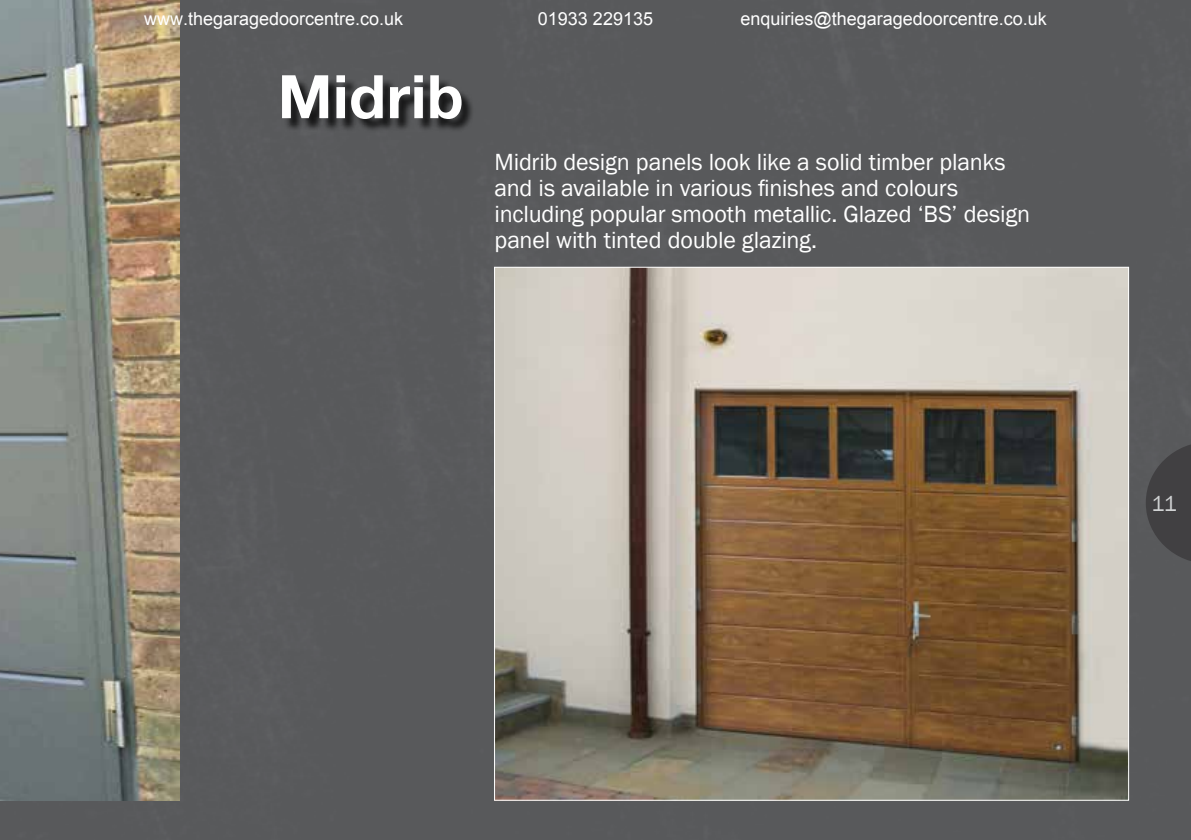
<style>
.page{position:relative;width:1191px;height:840px;background:#fff}
.page>*{position:absolute;margin:0;border:0;box-sizing:border-box;transform-origin:0 0}
.t1{font:700 60px "Helvetica Neue LT Pro";letter-spacing:.01em;color:#fff}
.t2{font:24px/26px "Franklin Gothic";letter-spacing:-.01em;color:#fff}
.t3{font:22px "Franklin Gothic";color:#d1d3d4}
.t4{font:18px "Arial";color:#fff}
</style>
<div class="page">
<div style="left:0;top:0;width:1191px;height:839px;background:#58595b"></div>
<svg style="left:1145px;top:441px;width:46px;height:122px;background:#484749"></svg>
<img style="left:0;top:0;width:180px;height:800px">
<img style="left:496px;top:268px;width:631px;height:530px">
<div style="left:284px;top:78px;width:192px;height:55px;background:#000;opacity:.75"></div>
<p class="t4" style="left:144px;top:7px;width:261px">www.thegaragedoorcentre.co.uk</p>
<p class="t4" style="left:538px;top:7px;width:117px">01933 229135</p>
<p class="t4" style="left:740px;top:7px;width:308px">enquiries@thegaragedoorcentre.co.uk</p>
<h1 class="t1" style="left:278px;top:60px;width:187px">Midrib</h1>
<p class="t2" style="left:494px;top:149px;width:537px">Midrib design panels look like a solid timber planks and is available in various finishes and colours including popular smooth metallic. Glazed ‘BS’ design panel with tinted double glazing.</p>
<p class="t3" style="left:1151px;top:489px;width:27px">11</p>
</div>
